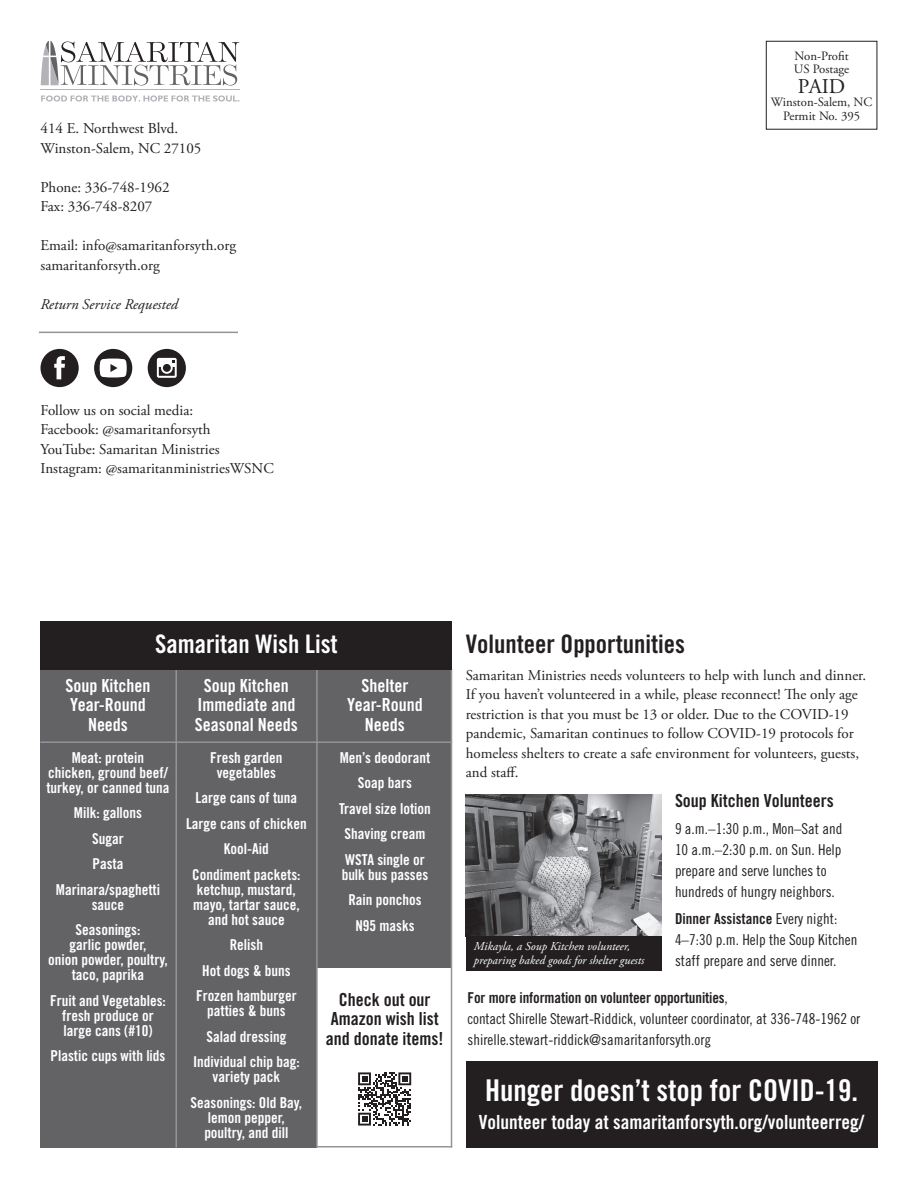
<style>
.page{position:relative;width:918px;height:1188px;background:#fff}
.page>*{position:absolute;margin:0;border:0;box-sizing:border-box;transform-origin:0 0}
.t1{font:30px "Trade Gothic Bold Cond Twenty";color:#fff}
.t2{font:25.5px "Trade Gothic Bold Cond Twenty";color:#231f20}
.t3{font:25.5px "Trade Gothic Bold Cond Twenty";color:#fff}
.t4{font:21px "Adobe Garamond Pro";color:#231f20}
.t5{font:19.5px "Trade Gothic Bold Cond Twenty";color:#fff}
.t6{font:18px/19.5px "Trade Gothic Bold Cond Twenty";color:#fff;text-align:center}
.t7{font:18px/19.5px "Trade Gothic Bold Cond Twenty";color:#231f20;text-align:center}
.t8{font:15px/25.5px "Trade Gothic Bold Cond Twenty";color:#fff;text-align:center}
.t9{font:15px/19.5px "Adobe Garamond Pro";color:#231f20}
.t10{font:15px/21px "Trade Gothic Cond Eighteen";color:#231f20}
.t11{font:15px "Trade Gothic Bold Cond Twenty";letter-spacing:-.01em;color:#231f20}
.t12{font:italic 15px "Adobe Garamond Pro";color:#231f20}
.t13{font:12.75px/13.5px "Adobe Garamond Pro";color:#231f20}
.t14{font:italic 12px/13.5px "Adobe Garamond Pro";color:#fff}
.s1{font-family:"Trade Gothic Cond Eighteen"}
</style>
<div class="page">
<div style="left:40px;top:669px;width:412px;height:479px;background:#636366"></div>
<div style="left:466px;top:1061px;width:412px;height:87px;background:#231f20"></div>
<div style="left:766px;top:41px;width:111px;height:89px;border:1px solid #231f20"></div>
<hr style="left:39px;top:332px;width:199px;height:1px;background:#939598">
<hr style="left:40px;top:741px;width:412px;height:2px;background:#939598">
<img style="left:466px;top:794px;width:196px;height:143px">
<svg style="left:41px;top:41px;width:198px;height:45px"></svg>
<hr style="left:40px;top:89px;width:200px;height:1px;background:#b2b3b7">
<svg style="left:41px;top:95px;width:199px;height:7px"></svg>
<div style="left:148px;top:349px;width:38px;height:38px;background:#231f20;border-radius:50%"></div>
<div style="left:157px;top:358px;width:20px;height:20px;background:#fff;border-radius:2px"></div>
<svg style="left:159px;top:360px;width:16px;height:16px"></svg>
<svg style="left:161px;top:362px;width:12px;height:12px"></svg>
<div style="left:163px;top:364px;width:8px;height:8px;background:#231f20;border-radius:50%"></div>
<div style="left:41px;top:349px;width:38px;height:38px;background:#231f20;border-radius:50%"></div>
<svg style="left:54px;top:356px;width:11px;height:23px"></svg>
<div style="left:94px;top:349px;width:38px;height:38px;background:#231f20;border-radius:50%"></div>
<svg style="left:100px;top:359px;width:27px;height:18px"></svg>
<hr style="left:176px;top:669px;width:1px;height:478px;background:#939598">
<div style="left:466px;top:937px;width:196px;height:34px;background:#231f20"></div>
<div style="left:317px;top:968px;width:135px;height:180px;background:#fff"></div>
<svg style="left:358px;top:1072px;width:53px;height:54px"></svg>
<hr style="left:316px;top:669px;width:2px;height:478px;background:#939598">
<hr style="left:451px;top:669px;width:1px;height:478px;background:#939598">
<div style="left:40px;top:621px;width:412px;height:49px;background:#231f20"></div>
<hr style="left:317px;top:1146px;width:135px;height:2px;background:#939598">
<p class="t9" style="left:40px;top:119px;width:162px">414 E. Northwest Blvd.<br>Winston-Salem, NC 27105</p>
<p class="t9" style="left:40px;top:178px;width:131px">Phone: 336-748-1962<br>Fax: 336-748-8207</p>
<p class="t9" style="left:40px;top:236px;width:197px">Email: info@samaritanforsyth.org samaritanforsyth.org</p>
<p class="t12" style="left:40px;top:295px;width:139px">Return Service Requested</p>
<p class="t9" style="left:40px;top:401px;width:235px">Follow us on social media:<br>Facebook: @samaritanforsyth<br>YouTube: Samaritan Ministries<br>Instagram: @samaritanministriesWSNC</p>
<p class="t13" style="left:794px;top:49px;width:57px">Non-Profit<br>US Postage</p>
<h3 class="t4" style="left:798px;top:73px;width:49px">PAID</h3>
<p class="t13" style="left:771px;top:96px;width:103px;text-align:center">Winston-Salem, NC<br>Permit No. 395</p>
<h2 class="t3" style="left:155px;top:629px;width:184px">Samaritan Wish List</h2>
<p class="t6" style="left:66px;top:675px;width:86px">Soup Kitchen<br>Year-Round<br>Needs</p>
<p class="t8" style="left:46px;top:750px;width:125px;line-height:15px">Meat: protein<br>chicken, ground beef/ turkey, or canned tuna</p>
<p class="t8" style="left:56px;top:800px;width:106px">Milk: gallons<br>Sugar<br>Pasta<br>Marinara/spaghetti</p>
<p class="t8" style="left:76px;top:892px;width:66px">sauce<br>Seasonings:</p>
<p class="t8" style="left:48px;top:937px;width:121px;line-height:15px">garlic powder,<br>onion powder, poultry, taco, paprika</p>
<p class="t8" style="left:50px;top:993px;width:117px;line-height:15px">Fruit and Vegetables: fresh produce or large cans (#10)</p>
<p class="t8" style="left:51px;top:1043px;width:116px">Plastic cups with lids</p>
<p class="t6" style="left:195px;top:675px;width:104px">Soup Kitchen<br>Immediate and<br>Seasonal Needs</p>
<p class="t6" style="left:347px;top:675px;width:77px">Shelter<br>Year-Round<br>Needs</p>
<p class="t8" style="left:210px;top:750px;width:74px;line-height:15px">Fresh garden vegetables</p>
<p class="t8" style="left:186px;top:785px;width:122px">Large cans of tuna<br>Large cans of chicken<br>Kool-Aid<br>Condiment packets:</p>
<p class="t8" style="left:193px;top:882px;width:108px;line-height:15px">ketchup, mustard, mayo, tartar sauce, and hot sauce</p>
<p class="t8" style="left:196px;top:932px;width:102px">Relish<br>Hot dogs &amp; buns<br>Frozen hamburger</p>
<p class="t8" style="left:193px;top:998px;width:108px">patties &amp; buns<br>Salad dressing<br>Individual chip bag:</p>
<p class="t8" style="left:191px;top:1064px;width:113px">variety pack<br>Seasonings: Old Bay,</p>
<p class="t8" style="left:204px;top:1110px;width:86px;line-height:15px;text-align:left">lemon pepper, poultry, and dill</p>
<p class="t8" style="left:339px;top:745px;width:93px">Men’s deodorant<br>Soap bars<br>Travel size lotion<br>Shaving cream<br>WSTA single or</p>
<p class="t8" style="left:342px;top:862px;width:88px">bulk bus passes<br>Rain ponchos<br>N95 masks</p>
<p class="t7" style="left:326px;top:990px;width:119px">Check out our<br>Amazon wish list and donate items!</p>
<h2 class="t2" style="left:466px;top:629px;width:221px">Volunteer Opportunities</h2>
<p class="t9" style="left:466px;top:666px;width:402px">Samaritan Ministries needs volunteers to help with lunch and dinner.<br>If you haven’t volunteered in a while, please reconnect! The only age restriction is that you must be 13 or older. Due to the COVID-19 pandemic, Samaritan continues to follow COVID-19 protocols for homeless shelters to create a safe environment for volunteers, guests, and staff.</p>
<p class="t7" style="left:675px;top:791px;width:160px">Soup Kitchen Volunteers</p>
<p class="t10" style="left:675px;top:818px;width:169px">9 a.m.–1:30 p.m., Mon–Sat and<br>10 a.m.–2:30 p.m. on Sun. Help prepare and serve lunches to hundreds of hungry neighbors.</p>
<p class="t11" style="left:675px;top:910px;width:164px">Dinner Assistance <span class="s1">Every night:</span></p>
<p class="t10" style="left:675px;top:929px;width:184px">4–7:30 p.m. Help the Soup Kitchen staff prepare and serve dinner.</p>
<p class="t14" style="left:474px;top:940px;width:172px">Mikayla, a Soup Kitchen volunteer, preparing baked goods for shelter guests</p>
<p class="t11" style="left:468px;top:988px;width:262px">For more information on volunteer opportunities<span class="s1">,</span></p>
<p class="t10" style="left:468px;top:1008px;width:394px">contact Shirelle Stewart-Riddick, volunteer coordinator, at 336-748-1962 or shirelle.stewart-riddick@samaritanforsyth.org</p>
<h1 class="t1" style="left:485px;top:1072px;width:375px">Hunger doesn’t stop for COVID-19.</h1>
<h3 class="t5" style="left:479px;top:1110px;width:387px">Volunteer today at samaritanforsyth.org/volunteerreg/</h3>
</div>
